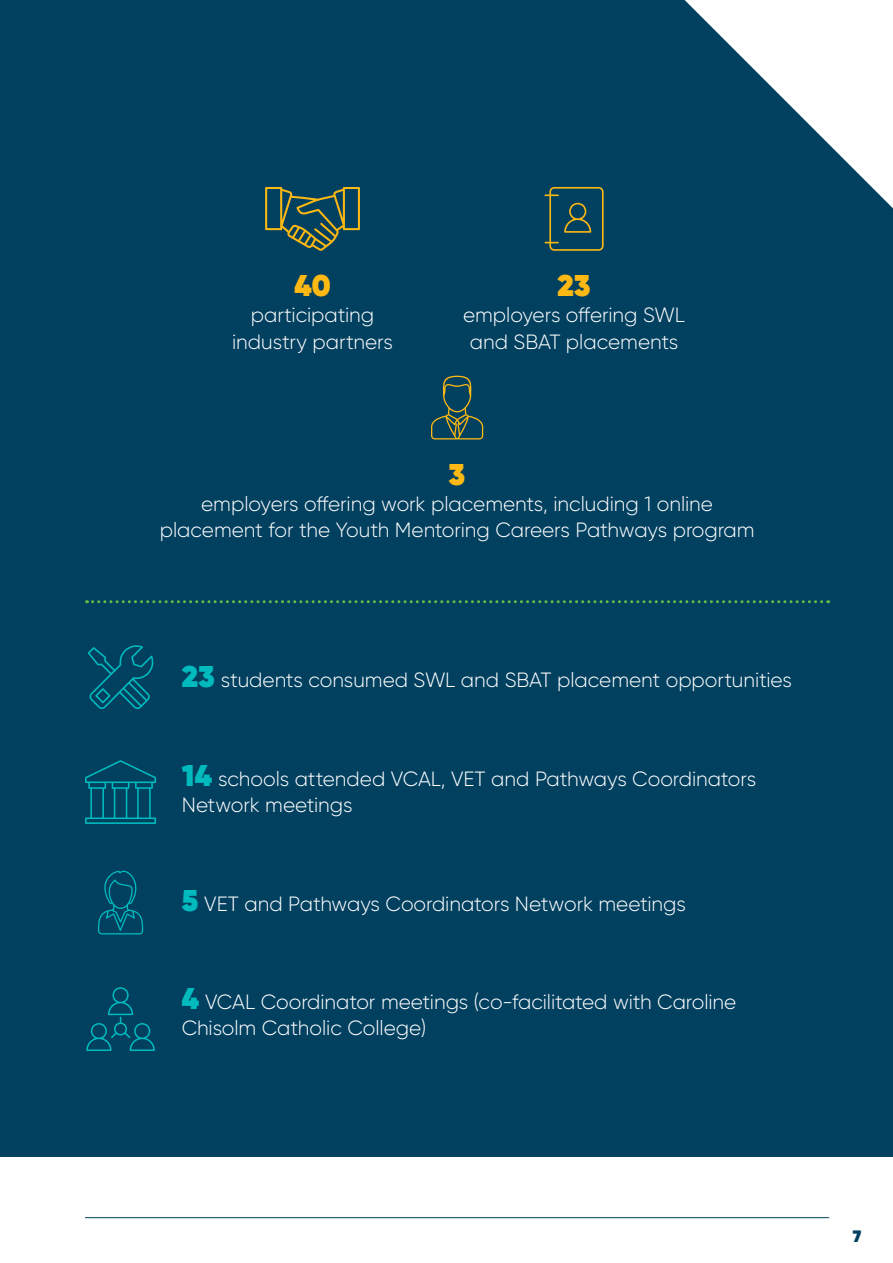
<style>
.page{position:relative;width:893px;height:1263px;background:#fff}
.page>*{position:absolute;margin:0;border:0;box-sizing:border-box;transform-origin:0 0}
.t1{font:800 30px "Gilroy";color:#fdb913}
.t2{font:300 20.7px/26.2px "Gilroy";letter-spacing:-.005em;color:#fff;text-align:center}
.t3{font:800 16.5px "Gilroy";color:#024060}
.s1{font-weight:800;font-size:30px;color:#00babe}
</style>
<div class="page">
<div style="left:0;top:0;width:893px;height:1157px;background:#024060"></div>
<svg style="left:685px;top:0;width:208px;height:208px"></svg>
<hr style="left:85px;top:1217px;width:744px;height:1px;background:#024060">
<svg style="left:87px;top:600px;width:735px;height:3px"></svg>
<svg style="left:544px;top:187px;width:60px;height:64px"></svg>
<svg style="left:265px;top:187px;width:95px;height:64px"></svg>
<svg style="left:431px;top:376px;width:52px;height:63px"></svg>
<svg style="left:86px;top:987px;width:69px;height:64px"></svg>
<svg style="left:98px;top:870px;width:45px;height:64px"></svg>
<svg style="left:88px;top:645px;width:66px;height:64px"></svg>
<svg style="left:85px;top:760px;width:71px;height:64px"></svg>
<h1 class="t1" style="left:294px;top:266px;width:38px">40</h1>
<p class="t2" style="left:232px;top:302px;width:162px">participating industry partners</p>
<h1 class="t1" style="left:557px;top:266px;width:35px">23</h1>
<p class="t2" style="left:463px;top:302px;width:223px">employers offering SWL and SBAT placements</p>
<h1 class="t1" style="left:449px;top:455px;width:18px">3</h1>
<p class="t2" style="left:160px;top:490px;width:596px">employers offering work placements, including 1 online placement for the Youth Mentoring Careers Pathways program</p>
<p class="t2" style="left:182px;top:667px;width:612px"><span class="s1">23</span> students consumed SWL and SBAT placement opportunities</p>
<p class="t2" style="left:182px;top:765px;width:576px;text-align:left"><span class="s1">14</span> schools attended VCAL, VET and Pathways Coordinators<br>Network meetings</p>
<p class="t2" style="left:182px;top:890px;width:506px"><span class="s1">5</span> VET and Pathways Coordinators Network meetings</p>
<p class="t2" style="left:182px;top:989px;width:556px;text-align:left"><span class="s1">4</span> VCAL Coordinator meetings (co-facilitated with Caroline<br>Chisolm Catholic College)</p>
<p class="t3" style="left:853px;top:1226px;width:10px">7</p>
</div>
